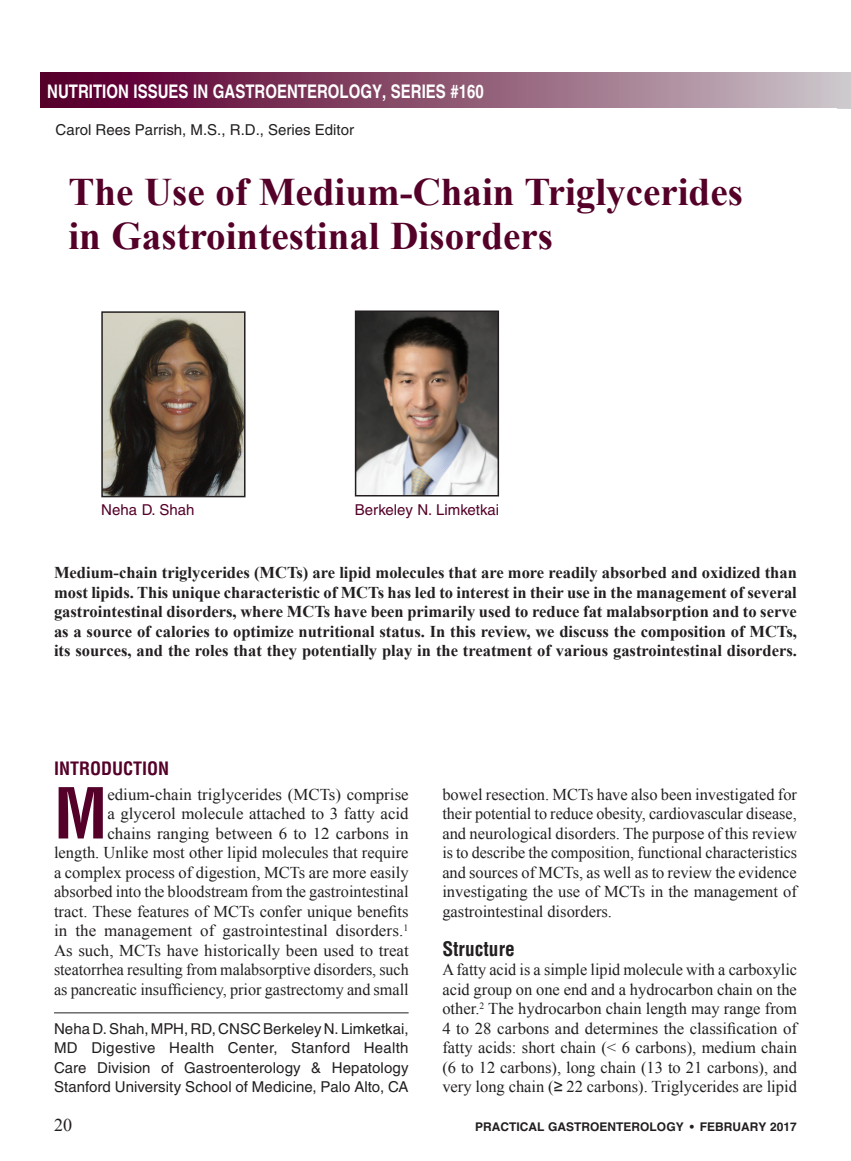
<style>
.page{position:relative;width:851px;height:1161px;background:#fff}
.page>*{position:absolute;margin:0;border:0;box-sizing:border-box;transform-origin:0 0}
.A_Body_Copy-Drop_cap{font:700 condensed 68.55px "Helvetica";color:#540028}
.t1{font:700 39px/43.5px "Times New Roman";color:#540028}
.A_Subhead_first_line{font:700 condensed 19.5px "Helvetica";color:#231f20}
.t2{font:700 18.75px "Helvetica";color:#fff;scale:.8 1}
._1_Head{font:700 condensed 18px "Helvetica";color:#540028}
.A_Bottom_Title_Page{font:18px "Times New Roman";color:#231f20}
.A_Body_Copy-Drop_cap-2{font:16.5px/19.5px "Times New Roman";color:#231f20;text-align:right}
.A_Abstract{font:700 16.5px/19.5px "Times New Roman";color:#231f20;text-align:justify}
.A_Body_Copy-1st_P{font:16.5px/19.5px "Times New Roman";color:#231f20;text-align:justify}
.t3{font:15px/19.5px "Helvetica";color:#231f20;text-align:justify}
.t4{font:15px "Helvetica";color:#540028}
.A_Bottom_Title_Page-2{font:700 12px "Helvetica";color:#231f20}
.s1{font-family:"Arial"}
</style>
<div class="page">
<div style="left:40px;top:72px;width:810px;height:36px;background:linear-gradient(to right,#540024,#cac2c6)"></div>
<hr style="left:54px;top:1012px;width:354px;height:1px;background:#231f20">
<img style="left:104px;top:314px;width:138px;height:180px">
<div style="left:101px;top:311px;width:144px;height:186px;border:2px solid #231f20"></div>
<img style="left:358px;top:313px;width:138px;height:180px">
<div style="left:355px;top:310px;width:144px;height:186px;border:2px solid #231f20"></div>
<p class="t2" style="left:47px;top:79px;width:547px">NUTRITION ISSUES IN GASTROENTEROLOGY, SERIES #160</p>
<p class="t3" style="left:56px;top:120px;width:300px">Carol Rees Parrish, M.S., R.D., Series Editor</p>
<h2 class="t1" style="left:68px;top:170px;width:676px">The Use of Medium-Chain Triglycerides in Gastrointestinal Disorders</h2>
<p class="t4" style="left:101px;top:501px;width:95px">Neha D. Shah</p>
<p class="t4" style="left:355px;top:501px;width:146px">Berkeley N. Limketkai</p>
<p class="A_Abstract" style="left:54px;top:562px;width:744px">Medium-chain triglycerides (MCTs) are lipid molecules that are more readily absorbed and oxidized than most lipids. This unique characteristic of MCTs has led to interest in their use in the management of several gastrointestinal disorders, where MCTs have been primarily used to reduce fat malabsorption and to serve as a source of calories to optimize nutritional status. In this review, we discuss the composition of MCTs, its sources, and the roles that they potentially play in the treatment of various gastrointestinal disorders.</p>
<p class="_1_Head" style="left:54px;top:757px;width:117px">INTRODUCTION</p>
<p class="A_Body_Copy-Drop_cap" style="left:54px;top:771px;width:55px">M</p>
<p class="A_Body_Copy-Drop_cap-2" style="left:54px;top:784px;width:356px">edium-chain triglycerides (MCTs) comprise<br>a glycerol molecule attached to 3 fatty acid<br>chains ranging between 6 to 12 carbons in<br>length. Unlike most other lipid molecules that require a complex process of digestion, MCTs are more easily absorbed into the bloodstream from the gastrointestinal tract. These features of MCTs confer unique benefits in the management of gastrointestinal disorders.<sup>1<br></sup>As such, MCTs have historically been used to treat steatorrhea resulting from malabsorptive disorders, such as pancreatic insufficiency, prior gastrectomy and small</p>
<p class="A_Body_Copy-Drop_cap-2" style="left:442px;top:784px;width:356px;text-align:justify">bowel resection. MCTs have also been investigated for their potential to reduce obesity, cardiovascular disease, and neurological disorders. The purpose of this review is to describe the composition, functional characteristics and sources of MCTs, as well as to review the evidence investigating the use of MCTs in the management of gastrointestinal disorders.</p>
<p class="A_Subhead_first_line" style="left:442px;top:936px;width:74px">Structure</p>
<p class="A_Body_Copy-1st_P" style="left:442px;top:959px;width:356px">A fatty acid is a simple lipid molecule with a carboxylic acid group on one end and a hydrocarbon chain on the other.<sup>2</sup> The hydrocarbon chain length may range from 4 to 28 carbons and determines the classification of fatty acids: short chain (&lt; 6 carbons), medium chain (6 to 12 carbons), long chain (13 to 21 carbons), and very long chain (<span class="s1">≥</span> 22 carbons). Triglycerides are lipid</p>
<p class="t3" style="left:54px;top:1018px;width:356px">Neha D. Shah, MPH, RD, CNSC Berkeley N. Limketkai, MD Digestive Health Center, Stanford Health Care Division of Gastroenterology &amp; Hepatology Stanford University School of Medicine, Palo Alto, CA</p>
<p class="A_Bottom_Title_Page" style="left:54px;top:1113px;width:19px">20</p>
<p class="A_Bottom_Title_Page-2" style="left:475px;top:1119px;width:323px">PRACTICAL GASTROENTEROLOGY • FEBRUARY 2017</p>
</div>
